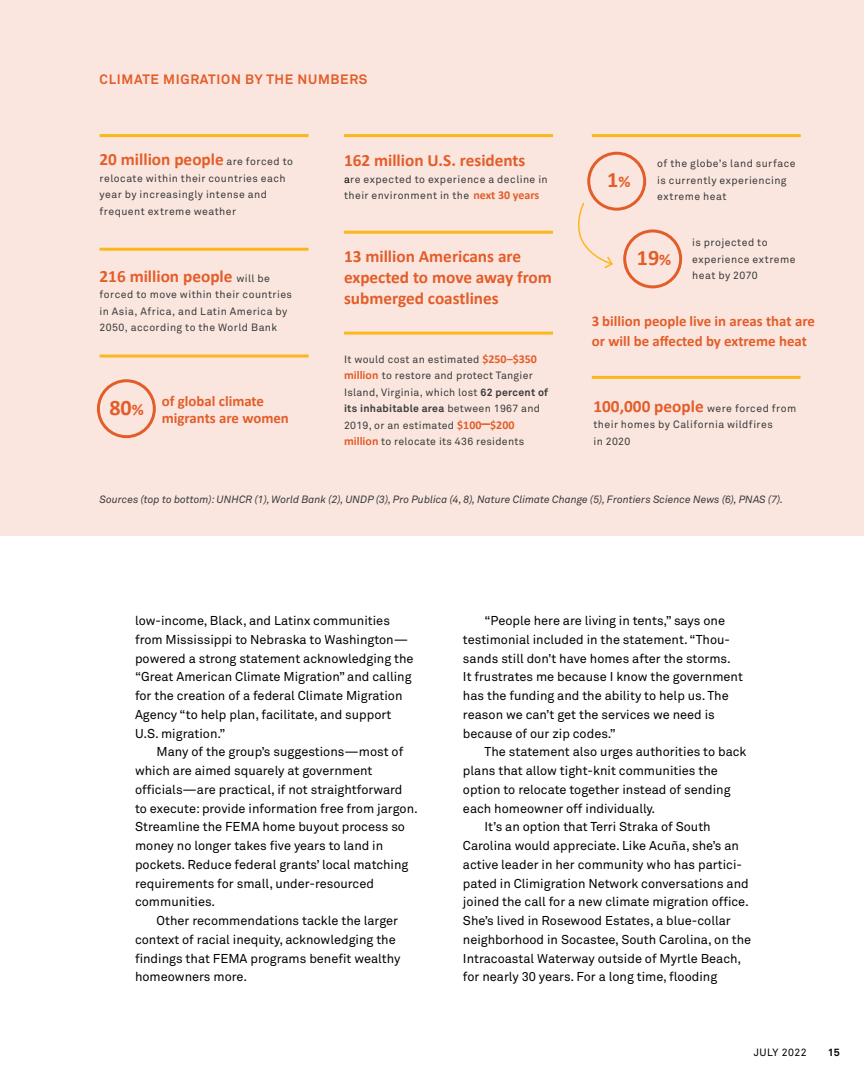
<style>
.page{position:relative;width:864px;height:1080px;background:#fff}
.page>*{position:absolute;margin:0;border:0;box-sizing:border-box;transform-origin:0 0}
.annotation_text{font:700 22.05px "Calibri";color:#e35d29}
.annotation_text-2{font:700 17.25px/21px "Calibri";color:#e35d29}
.annotation_text-3{font:700 14.85px/20.9px "Calibri";color:#e35d29}
.Box_Title{font:700 13.5px "Akkurat Pro";letter-spacing:.05em;color:#e35d29}
.Main_Body{font:12.75px/18.8px "Akkurat Pro";color:#000}
.annotation_text-4{font:10.5px/16.5px "Akkurat Pro";letter-spacing:.04em;color:#393a39}
.Source{font:italic 10.5px "Akkurat Pro";color:#393a39}
.t1{font:10.5px "Akkurat Pro";letter-spacing:.05em;color:#000}
.t2{font:700 10.5px "Akkurat Pro";color:#000}
.s1{font-family:"Akkurat Pro";font-weight:400;font-size:10.5px;color:#393a39}
.s2{color:#000}
.s3{font-family:"Calibri";font-weight:700;font-size:12px;color:#e35d29}
.s4{font-size:16.5px}
.s5{font-weight:700}
.s6{font-family:"Calibri";font-weight:700;font-size:17.25px;color:#e35d28}
.s7{font-family:"Calibri";font-weight:700;font-size:17.25px;color:#e35d29}
</style>
<div class="page">
<div style="left:0;top:0;width:864px;height:536px;background:#fae6df"></div>
<hr style="left:100px;top:248px;width:209px;height:3px;background:#fbb81b">
<hr style="left:100px;top:134px;width:209px;height:3px;background:#fbb81b">
<hr style="left:344px;top:134px;width:209px;height:3px;background:#fbb81b">
<hr style="left:344px;top:332px;width:209px;height:3px;background:#fbb81b">
<hr style="left:344px;top:231px;width:209px;height:3px;background:#fbb81b">
<hr style="left:100px;top:355px;width:209px;height:3px;background:#fbb81b">
<div style="left:97px;top:379px;width:59px;height:59px;border:3px solid #e35d29;border-radius:50%"></div>
<hr style="left:592px;top:376px;width:209px;height:3px;background:#fbb81b">
<hr style="left:592px;top:134px;width:209px;height:3px;background:#fbb81b">
<div style="left:623px;top:229px;width:59px;height:59px;border:3px solid #e35d29;border-radius:50%"></div>
<div style="left:587px;top:152px;width:59px;height:59px;border:3px solid #e35d29;border-radius:50%"></div>
<svg style="left:577px;top:201px;width:37px;height:68px"></svg>
<p class="Box_Title" style="left:100px;top:71px;width:269px">CLIMATE MIGRATION BY THE NUMBERS</p>
<p class="annotation_text-2" style="left:100px;top:148px;width:195px">20 million people <span class="s1">are forced to</span></p>
<p class="annotation_text-4" style="left:100px;top:170px;width:188px">relocate within their countries each year by increasingly intense and frequent extreme weather</p>
<p class="annotation_text-2" style="left:100px;top:265px;width:172px">216 million people <span class="s1">will be</span></p>
<p class="annotation_text-4" style="left:100px;top:286px;width:194px">forced to move within their countries in Asia, Africa, and Latin America by<br>2050, according to the World Bank</p>
<p class="annotation_text-2" style="left:344px;top:149px;width:183px">162 million U.S. residents</p>
<p class="annotation_text-4" style="left:344px;top:171px;width:205px"><span class="s2">a</span>re expected to experience a decline in their environment in the <span class="s3">next 30 years</span></p>
<p class="annotation_text-2" style="left:344px;top:245px;width:209px">13 million Americans are expected to move away from submerged coastlines</p>
<p class="annotation_text" style="left:607px;top:164px;width:25px">1<span class="s4">%</span></p>
<p class="annotation_text-4" style="left:657px;top:156px;width:140px">of the globe’s land surface is currently experiencing extreme heat</p>
<p class="annotation_text" style="left:637px;top:242px;width:36px">19<span class="s4">%</span></p>
<p class="annotation_text-4" style="left:692px;top:235px;width:105px">is projected to experience extreme heat by 2070</p>
<p class="annotation_text-3" style="left:592px;top:310px;width:225px">3 billion people live in areas that are or will be affected by extreme heat</p>
<p class="annotation_text-4" style="left:344px;top:351px;width:206px">It would cost an estimated <span class="s3">$250–$350 million</span> to restore and protect Tangier Island, Virginia, which lost <span class="s5">62 percent of its inhabitable area</span> between 1967 and 2019, or an estimated <span class="s3">$100</span><span class="s6">–</span><span class="s3">$200 million</span> to relocate its 436 residents</p>
<p class="annotation_text-3" style="left:162px;top:391px;width:129px;line-height:17.9px">of global climate migrants are women</p>
<p class="annotation_text" style="left:109px;top:392px;width:36px">80<span class="s4">%</span></p>
<p class="annotation_text-4" style="left:593px;top:400px;width:204px"><span class="s7">100,000 people</span> were forced from their homes by California wildfires<br>in 2020</p>
<p class="Source" style="left:100px;top:493px;width:685px">Sources (top to bottom): UNHCR (1), World Bank (2), UNDP (3), Pro Publica (4, 8), Nature Climate Change (5), Frontiers Science News (6), PNAS (7).</p>
<p class="Main_Body" style="left:135px;top:612px;width:280px">low-income, Black, and Latinx communities from Mississippi to Nebraska to Washington— powered a strong statement acknowledging the “Great American Climate Migration” and calling for the creation of a federal Climate Migration Agency “to help plan, facilitate, and support U.S. migration.”</p>
<p class="Main_Body" style="left:135px;top:743px;width:284px;text-indent:22px">Many of the group’s suggestions—most of which are aimed squarely at government officials—are practical, if not straightforward<br>to execute: provide information free from jargon.<br>Streamline the FEMA home buyout process so money no longer takes five years to land in pockets. Reduce federal grants’ local matching requirements for small, under-resourced communities.</p>
<p class="Main_Body" style="left:135px;top:912px;width:267px;text-indent:22px">Other recommendations tackle the larger context of racial inequity, acknowledging the findings that FEMA programs benefit wealthy homeowners more.</p>
<p class="Main_Body" style="left:463px;top:612px;width:281px;text-indent:22px">“People here are living in tents,” says one testimonial included in the statement. “Thou&shy;sands still don’t have homes after the storms.<br>It frustrates me because I know the government has the funding and the ability to help us. The reason we can’t get the services we need is because of our zip codes.”</p>
<p class="Main_Body" style="left:463px;top:743px;width:285px;text-indent:22px">The statement also urges authorities to back plans that allow tight-knit communities the option to relocate together instead of sending each homeowner off individually.</p>
<p class="Main_Body" style="left:463px;top:818px;width:290px;text-indent:22px">It’s an option that Terri Straka of South Carolina would appreciate. Like Acuña, she’s an active leader in her community who has partici&shy;pated in Climigration Network conversations and joined the call for a new climate migration office.<br>She’s lived in Rosewood Estates, a blue-collar neighborhood in Socastee, South Carolina, on the Intracoastal Waterway outside of Myrtle Beach, for nearly 30 years. For a long time, flooding</p>
<p class="t1" style="left:754px;top:1047px;width:54px">JULY 2022</p>
<p class="t2" style="left:828px;top:1046px;width:13px">15</p>
</div>
